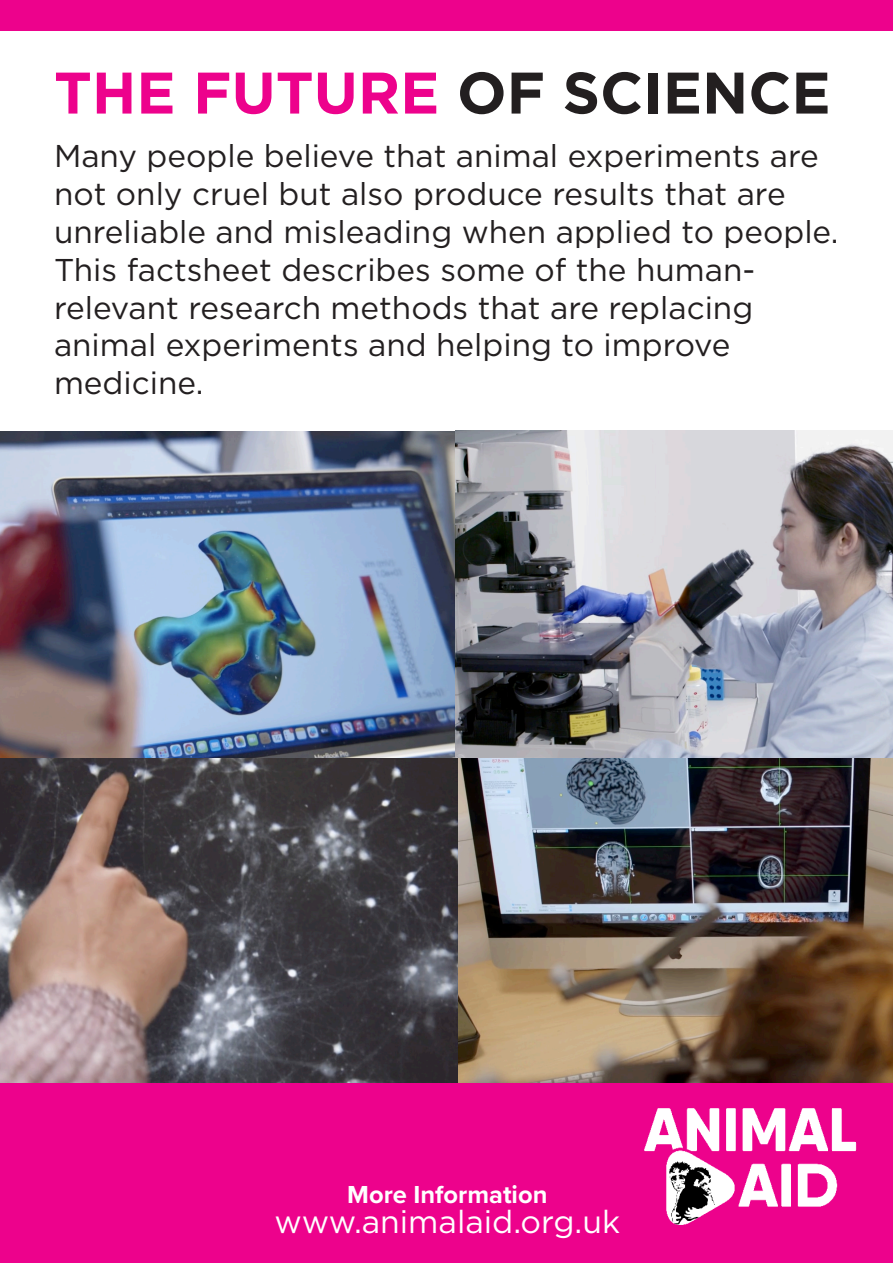
<style>
.page{position:relative;width:893px;height:1263px;background:#fff}
.page>*{position:absolute;margin:0;border:0;box-sizing:border-box;transform-origin:0 0}
.t1{font:700 58.5px "Gotham";color:#ed028c}
.t2{font:31.8px "Gotham";color:#fff}
.t3{font:31.5px/37.8px "Gotham";color:#231f20}
.t4{font:700 25.5px "Proxima Nova";color:#fff}
.s1{color:#231f20}
</style>
<div class="page">
<div style="left:0;top:0;width:893px;height:31px;background:#ed028c"></div>
<div style="left:0;top:1014px;width:893px;height:249px;background:#ed028c"></div>
<img style="left:644px;top:1108px;width:213px;height:117px">
<img style="left:456px;top:431px;width:437px;height:651px">
<img style="left:0;top:432px;width:458px;height:650px">
<p class="t1" style="left:54px;top:54px;width:778px">THE FUTURE <span class="s1">OF SCIENCE</span></p>
<p class="t3" style="left:54px;top:137px;width:786px">Many people believe that animal experiments are not only cruel but also produce results that are unreliable and misleading when applied to people.<br>This factsheet describes some of the human&shy;relevant research methods that are replacing animal experiments and helping to improve medicine.</p>
<p class="t4" style="left:347px;top:1175px;width:202px">More Information</p>
<p class="t2" style="left:275px;top:1201px;width:347px">www.animalaid.org.uk</p>
</div>
